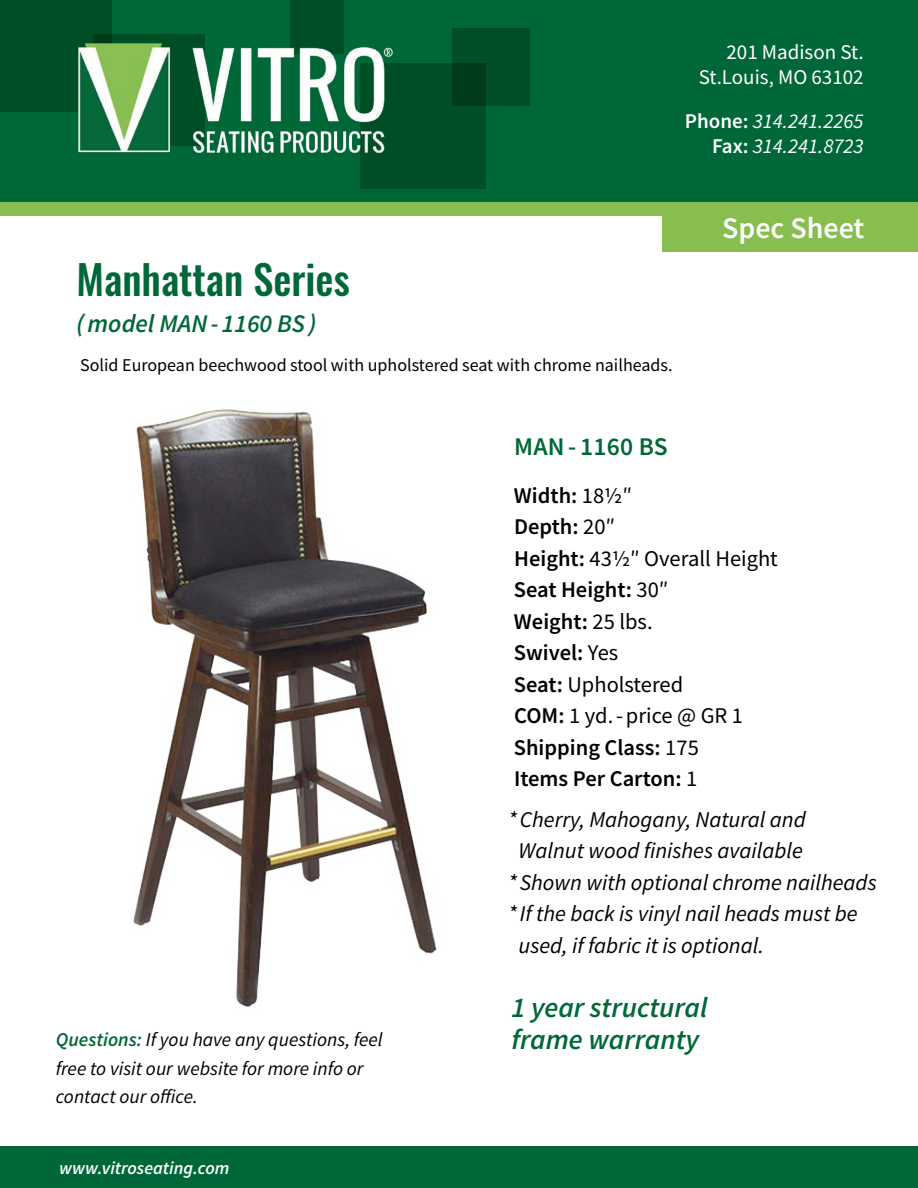
<style>
.page{position:relative;width:918px;height:1188px;background:#fff}
.page>*{position:absolute;margin:0;border:0;box-sizing:border-box;transform-origin:0 0}
.t1{font:500 40.5px "Oswald";color:#006838}
.t2{font:600 30px "Source Sans Pro";color:#fff}
.t3{font:italic 600 28.5px/31.5px "Source Sans Pro";color:#006838}
.t4{font:italic 600 25.5px "Source Sans Pro";color:#006838}
.t5{font:600 25.5px "Source Sans Pro";letter-spacing:.01em;color:#006838}
.t6{font:600 22.5px/31.5px "Source Sans Pro";color:#000}
.t7{font:italic 22.5px "Source Sans Pro";color:#000}
.t8{font:italic 21px/25.2px "Source Sans Pro";color:#fff;text-align:right}
.t9{font:21px/25.2px "Source Sans Pro";color:#fff;text-align:right}
.t10{font:italic 19.5px/28.5px "Source Sans Pro";color:#000}
.t11{font:18px "Source Sans Pro";color:#000}
.t12{font:italic 600 18px "Source Sans Pro";color:#fff}
.s1{font-weight:600;font-style:normal}
.s2{font-weight:600;color:#006838}
.s3{font-weight:400}
</style>
<div class="page">
<div style="left:0;top:0;width:918px;height:205px;background:#006838"></div>
<div style="left:0;top:0;width:112px;height:112px;background:#004f26"></div>
<div style="left:290px;top:0;width:54px;height:54px;background:#004f26"></div>
<div style="left:360px;top:63px;width:126px;height:126px;background:#004f26"></div>
<div style="left:452px;top:29px;width:77px;height:77px;background:linear-gradient(to right,#00421e,#005228)"></div>
<div style="left:0;top:202px;width:918px;height:14px;background:#88bd50"></div>
<div style="left:0;top:1147px;width:918px;height:41px;background:#006838"></div>
<div style="left:662px;top:204px;width:256px;height:48px;background:#88bd50"></div>
<img style="left:133px;top:409px;width:304px;height:598px">
<img style="left:78px;top:35px;width:315px;height:118px">
<p class="t9" style="left:699px;top:40px;width:166px">201 Madison St.<br>St.Louis, MO 63102</p>
<p class="t8" style="left:685px;top:108px;width:180px"><span class="s1">Phone:</span> 314.241.2265<br><span class="s1">Fax:</span> 314.241.8723</p>
<h1 class="t1" style="left:76px;top:251px;width:275px">Manhattan Series</h1>
<p class="t4" style="left:76px;top:307px;width:241px">(model MAN- 1160 BS)</p>
<p class="t11" style="left:80px;top:353px;width:594px">Solid European beechwood stool with upholstered seat with chrome nailheads.</p>
<h2 class="t2" style="left:722px;top:208px;width:144px">Spec Sheet</h2>
<p class="t10" style="left:56px;top:1025px;width:328px"><span class="s2">Questions:</span> If you have any questions, feel free to visit our website for more info or contact our office.</p>
<p class="t12" style="left:59px;top:1156px;width:172px">www.vitroseating.com</p>
<p class="t5" style="left:514px;top:430px;width:155px">MAN- 1160 BS</p>
<p class="t6" style="left:514px;top:479px;width:266px">Width: <span class="s3">18½″<br></span>Depth: <span class="s3">20″<br></span>Height: <span class="s3">43½″ Overall Height<br></span>Seat Height: <span class="s3">30″<br></span>Weight: <span class="s3">25 lbs.<br></span>Swivel: <span class="s3">Yes<br></span>Seat: <span class="s3">Upholstered<br></span>COM: <span class="s3">1 yd.-price @ GR 1<br></span>Shipping Class: <span class="s3">175<br></span>Items Per Carton: <span class="s3">1</span></p>
<p class="t7" style="left:508px;top:805px;width:299px">*Cherry, Mahogany, Natural and</p>
<p class="t7" style="left:519px;top:836px;width:286px">Walnut wood finishes available</p>
<p class="t7" style="left:508px;top:868px;width:370px">*Shown with optional chrome nailheads</p>
<p class="t7" style="left:508px;top:899px;width:351px">* If the back is vinyl nail heads must be</p>
<p class="t7" style="left:519px;top:931px;width:247px">used, if fabric it is optional.</p>
<p class="t3" style="left:512px;top:991px;width:197px">1 year structural frame warranty</p>
</div>
